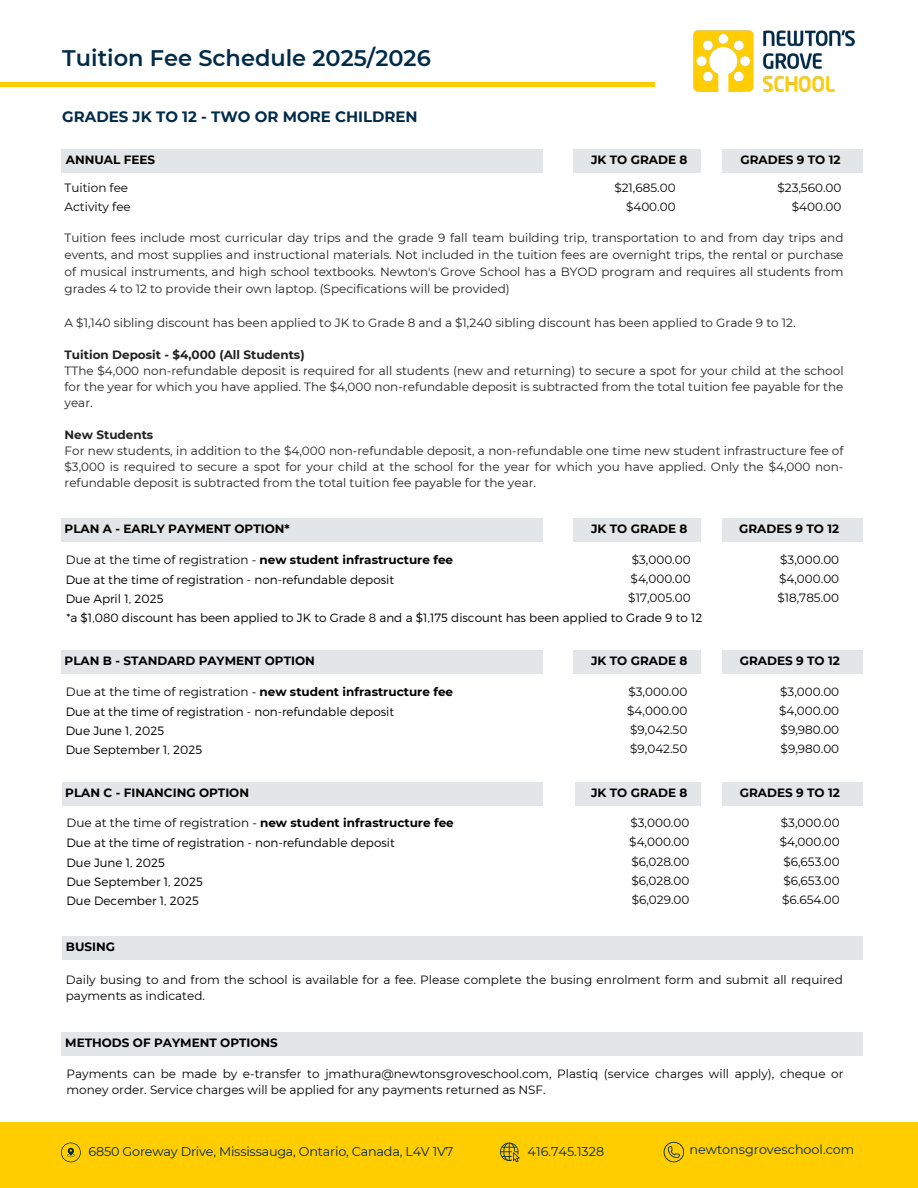
<style>
.page{position:relative;width:918px;height:1188px;background:#fff}
.page>*{position:absolute;margin:0;border:0;box-sizing:border-box;transform-origin:0 0}
.t1{font:600 22.5px "Montserrat";color:#002b49}
.t2{font:700 15px "Montserrat";color:#002b49}
.t3{font:12.75px "Montserrat";letter-spacing:-.015em;color:#002b49}
.t4{font:12px/16px "Montserrat";color:#222;text-align:justify}
.t5{font:12px/16px "Montserrat";color:#000}
.t6{font:300 12px/19.8px "Montserrat";color:#000}
.t7{font:700 12px "Montserrat";color:#000}
.t8{font:700 12px "Montserrat";color:#222}
.s1{font-weight:400}
.s2{font-weight:700}
</style>
<div class="page">
<hr style="left:0;top:83px;width:654px;height:4px;background:#ffcd00">
<img style="left:693px;top:30px;width:162px;height:62px">
<div style="left:61px;top:149px;width:481px;height:23px;background:#e2e6e8"></div>
<div style="left:573px;top:149px;width:128px;height:23px;background:#e2e6e8"></div>
<div style="left:722px;top:149px;width:140px;height:23px;background:#e2e6e8"></div>
<div style="left:61px;top:518px;width:481px;height:24px;background:#e2e6e8"></div>
<div style="left:573px;top:518px;width:128px;height:24px;background:#e2e6e8"></div>
<div style="left:722px;top:518px;width:140px;height:24px;background:#e2e6e8"></div>
<div style="left:61px;top:650px;width:481px;height:24px;background:#e2e6e8"></div>
<div style="left:573px;top:650px;width:128px;height:24px;background:#e2e6e8"></div>
<div style="left:722px;top:650px;width:140px;height:24px;background:#e2e6e8"></div>
<div style="left:62px;top:782px;width:480px;height:23px;background:#e2e6e8"></div>
<div style="left:575px;top:782px;width:126px;height:23px;background:#e2e6e8"></div>
<div style="left:722px;top:782px;width:141px;height:23px;background:#e2e6e8"></div>
<div style="left:62px;top:936px;width:801px;height:24px;background:#e2e6e8"></div>
<div style="left:62px;top:1032px;width:801px;height:24px;background:#e2e6e8"></div>
<div style="left:0;top:1122px;width:918px;height:66px;background:#ffcd00"></div>
<svg style="left:61px;top:1143px;width:20px;height:19px"></svg>
<svg style="left:500px;top:1143px;width:20px;height:19px"></svg>
<svg style="left:664px;top:1142px;width:20px;height:20px"></svg>
<h1 class="t1" style="left:62px;top:44px;width:370px">Tuition Fee Schedule 2025/2026</h1>
<p class="t2" style="left:62px;top:108px;width:357px">GRADES JK TO 12 - TWO OR MORE CHILDREN</p>
<p class="t7" style="left:66px;top:152px;width:91px">ANNUAL FEES</p>
<p class="t7" style="left:591px;top:152px;width:98px">JK TO GRADE 8</p>
<p class="t7" style="left:741px;top:152px;width:102px">GRADES 9 TO 12</p>
<p class="t5" style="left:65px;top:179px;width:68px;line-height:18.8px">Tuition fee<br>Activity fee</p>
<p class="t5" style="left:614px;top:180px;width:63px">$21,685.00</p>
<p class="t5" style="left:777px;top:180px;width:65px">$23,560.00</p>
<p class="t5" style="left:626px;top:199px;width:51px">$400.00</p>
<p class="t5" style="left:792px;top:199px;width:51px">$400.00</p>
<p class="t4" style="left:65px;top:229px;width:781px;line-height:17px">Tuition fees include most curricular day trips and the grade 9 fall team building trip, transportation to and from day trips and events, and most supplies and instructional materials. Not included in the tuition fees are overnight trips, the rental or purchase of musical instruments, and high school textbooks. Newton's Grove School has a BYOD program and requires all students from grades 4 to 12 to provide their own laptop. (Specifications will be provided)</p>
<p class="t4" style="left:65px;top:315px;width:733px">A $1,140 sibling discount has been applied to JK to Grade 8 and a $1,240 sibling discount has been applied to Grade 9 to 12.</p>
<p class="t8" style="left:65px;top:347px;width:242px">Tuition Deposit - $4,000 (All Students)</p>
<p class="t4" style="left:65px;top:363px;width:781px">TThe $4,000 non-refundable deposit is required for all students (new and returning) to secure a spot for your child at the school for the year for which you have applied. The $4,000 non-refundable deposit is subtracted from the total tuition fee payable for the year.</p>
<p class="t8" style="left:65px;top:427px;width:90px">New Students</p>
<p class="t4" style="left:65px;top:443px;width:780px">For new students, in addition to the $4,000 non-refundable deposit, a non-refundable one time new student infrastructure fee of $3,000 is required to secure a spot for your child at the school for the year for which you have applied. Only the $4,000 non&shy;refundable deposit is subtracted from the total tuition fee payable for the year.</p>
<p class="t7" style="left:65px;top:522px;width:227px">PLAN A - EARLY PAYMENT OPTION*</p>
<p class="t7" style="left:591px;top:522px;width:98px">JK TO GRADE 8</p>
<p class="t7" style="left:739px;top:522px;width:102px">GRADES 9 TO 12</p>
<p class="t6" style="left:66px;top:549px;width:389px"><span class="s1">Due at the time of registration -</span> <span class="s2">new student infrastructure fee<br></span>Due at the time of registration - non-refundable deposit</p>
<p class="t5" style="left:632px;top:552px;width:60px">$3,000.00</p>
<p class="t5" style="left:780px;top:552px;width:60px">$3,000.00</p>
<p class="t5" style="left:631px;top:571px;width:62px">$4,000.00</p>
<p class="t5" style="left:779px;top:571px;width:62px">$4,000.00</p>
<p class="t6" style="left:66px;top:588px;width:99px">Due April 1, 2025</p>
<p class="t5" style="left:628px;top:590px;width:64px">$17,005.00</p>
<p class="t5" style="left:777px;top:590px;width:63px">$18,785.00</p>
<p class="t6" style="left:67px;top:607px;width:638px">*a $1,080 discount has been applied to JK to Grade 8 and a $1,175 discount has been applied to Grade 9 to 12</p>
<p class="t7" style="left:65px;top:653px;width:252px">PLAN B - STANDARD PAYMENT OPTION</p>
<p class="t7" style="left:591px;top:653px;width:98px">JK TO GRADE 8</p>
<p class="t7" style="left:740px;top:653px;width:102px">GRADES 9 TO 12</p>
<p class="t6" style="left:66px;top:681px;width:389px"><span class="s1">Due at the time of registration -</span> <span class="s2">new student infrastructure fee<br></span>Due at the time of registration - non-refundable deposit</p>
<p class="t5" style="left:628px;top:684px;width:60px">$3,000.00</p>
<p class="t5" style="left:780px;top:684px;width:60px">$3,000.00</p>
<p class="t5" style="left:627px;top:702px;width:62px">$4,000.00</p>
<p class="t5" style="left:779px;top:702px;width:62px">$4,000.00</p>
<p class="t6" style="left:66px;top:720px;width:100px">Due June 1, 2025</p>
<p class="t5" style="left:630px;top:722px;width:59px">$9,042.50</p>
<p class="t5" style="left:781px;top:722px;width:60px">$9,980.00</p>
<p class="t6" style="left:66px;top:739px;width:138px">Due September 1, 2025</p>
<p class="t5" style="left:630px;top:741px;width:59px">$9,042.50</p>
<p class="t5" style="left:781px;top:741px;width:60px">$9,980.00</p>
<p class="t7" style="left:65px;top:785px;width:185px">PLAN C - FINANCING OPTION</p>
<p class="t7" style="left:591px;top:786px;width:98px">JK TO GRADE 8</p>
<p class="t7" style="left:740px;top:785px;width:102px">GRADES 9 TO 12</p>
<p class="t6" style="left:67px;top:813px;width:389px"><span class="s1">Due at the time of registration -</span> <span class="s2">new student infrastructure fee<br></span>Due at the time of registration - non-refundable deposit</p>
<p class="t5" style="left:630px;top:815px;width:60px">$3,000.00</p>
<p class="t5" style="left:781px;top:815px;width:60px">$3,000.00</p>
<p class="t5" style="left:629px;top:834px;width:62px">$4,000.00</p>
<p class="t5" style="left:780px;top:834px;width:62px">$4,000.00</p>
<p class="t6" style="left:67px;top:852px;width:100px">Due June 1, 2025</p>
<p class="t5" style="left:631px;top:853px;width:60px">$6,028.00</p>
<p class="t5" style="left:783px;top:853px;width:58px">$6,653.00</p>
<p class="t6" style="left:67px;top:871px;width:138px">Due September 1, 2025</p>
<p class="t5" style="left:631px;top:872px;width:60px">$6,028.00</p>
<p class="t5" style="left:783px;top:872px;width:58px">$6,653.00</p>
<p class="t6" style="left:67px;top:890px;width:134px">Due December 1, 2025</p>
<p class="t5" style="left:632px;top:892px;width:59px">$6,029.00</p>
<p class="t5" style="left:782px;top:892px;width:59px">$6.654.00</p>
<p class="t7" style="left:66px;top:939px;width:51px">BUSING</p>
<p class="t5" style="left:66px;top:972px;width:779px">Daily busing to and from the school is available for a fee. Please complete the busing enrolment form and submit all required payments as indicated.</p>
<p class="t7" style="left:65px;top:1035px;width:214px">METHODS OF PAYMENT OPTIONS</p>
<p class="t5" style="left:67px;top:1066px;width:779px">Payments can be made by e-transfer to jmathura@newtonsgroveschool.com, Plastiq (service charges will apply), cheque or money order. Service charges will be applied for any payments returned as NSF.</p>
<p class="t3" style="left:89px;top:1144px;width:366px">6850 Goreway Drive, Mississauga, Ontario, Canada, L4V 1V7</p>
<p class="t3" style="left:528px;top:1144px;width:78px">416.745.1328</p>
<p class="t3" style="left:690px;top:1142px;width:166px">newtonsgroveschool.com</p>
</div>
